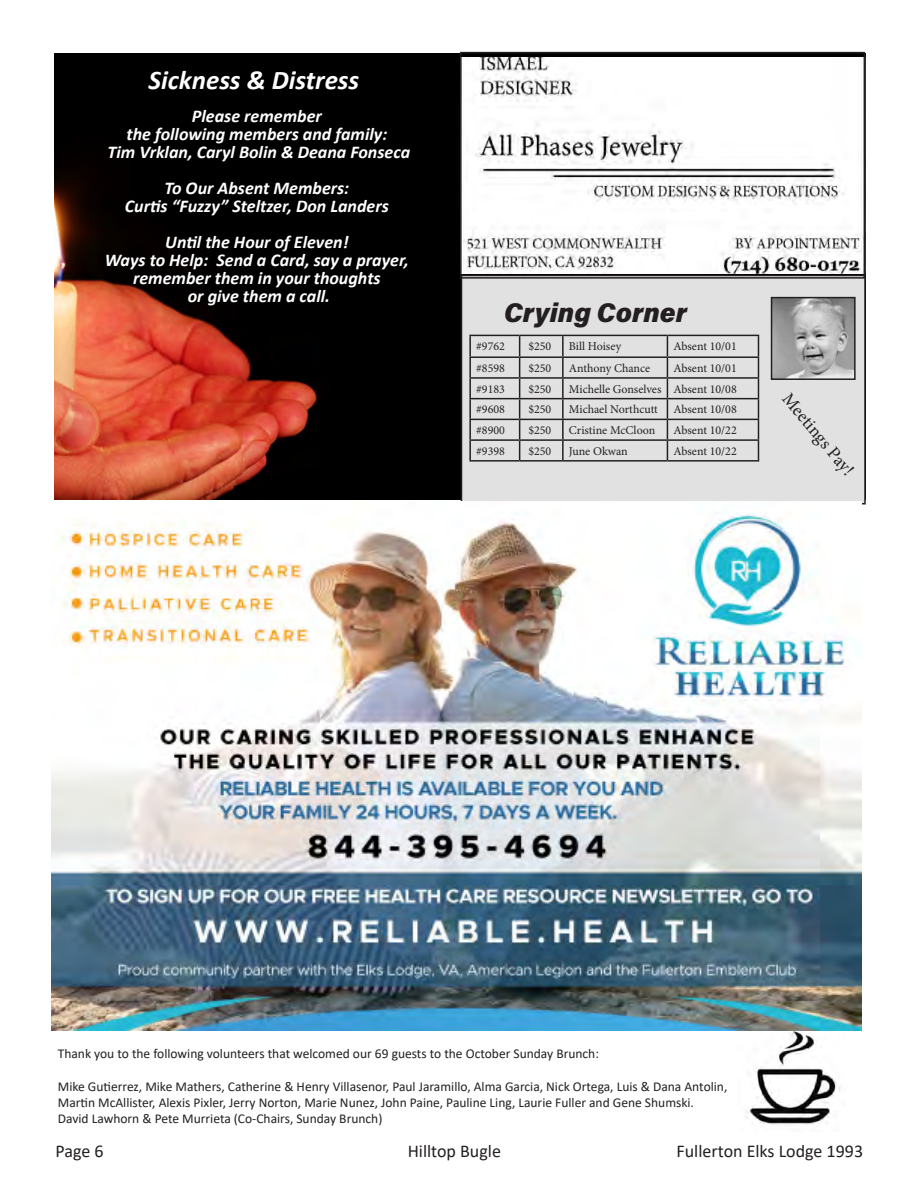
<style>
.page{position:relative;width:918px;height:1188px;background:#fff}
.page>*{position:absolute;margin:0;border:0;box-sizing:border-box;transform-origin:0 0}
.t1{font:italic 700 27px "Calibri";color:#fff}
.t2{font:27px "Acumin Variable Concept";color:#231f20}
.t3{font:italic 700 18px/18px "Calibri";color:#fff;text-align:center}
.t4{font:18px "Calibri";color:#231f20}
.t5{font:18px "Minion Pro";color:#231f20}
.t6{font:13.5px/16.2px "Calibri";color:#231f20}
.t7{font:12px "Minion Pro";color:#231f20}
</style>
<div class="page">
<img style="left:54px;top:53px;width:808px;height:447px">
<img style="left:463px;top:57px;width:403px;height:216px">
<div style="left:461px;top:275px;width:404px;height:229px;background:#e1e1e1"></div>
<img style="left:774px;top:300px;width:79px;height:77px">
<div style="left:771px;top:297px;width:85px;height:83px;border:2px solid #231f20"></div>
<hr style="left:469px;top:335px;width:51px;height:1px;background:#231f20">
<hr style="left:469px;top:336px;width:2px;height:20px;background:#231f20">
<hr style="left:520px;top:335px;width:43px;height:1px;background:#231f20">
<hr style="left:563px;top:335px;width:104px;height:1px;background:#231f20">
<hr style="left:562px;top:336px;width:2px;height:20px;background:#231f20">
<hr style="left:667px;top:335px;width:92px;height:1px;background:#231f20">
<hr style="left:469px;top:356px;width:51px;height:2px;background:#231f20">
<hr style="left:520px;top:356px;width:43px;height:2px;background:#231f20">
<hr style="left:563px;top:356px;width:104px;height:2px;background:#231f20">
<hr style="left:667px;top:356px;width:92px;height:2px;background:#231f20">
<hr style="left:469px;top:377px;width:51px;height:2px;background:#231f20">
<svg style="left:469px;top:358px;width:2px;height:40px"></svg>
<hr style="left:520px;top:377px;width:43px;height:2px;background:#231f20">
<hr style="left:563px;top:377px;width:104px;height:2px;background:#231f20">
<svg style="left:562px;top:358px;width:2px;height:40px"></svg>
<hr style="left:667px;top:377px;width:92px;height:2px;background:#231f20">
<hr style="left:469px;top:398px;width:51px;height:1px;background:#231f20">
<hr style="left:469px;top:399px;width:2px;height:20px;background:#231f20">
<hr style="left:520px;top:398px;width:43px;height:1px;background:#231f20">
<hr style="left:563px;top:398px;width:104px;height:1px;background:#231f20">
<hr style="left:562px;top:399px;width:2px;height:20px;background:#231f20">
<hr style="left:667px;top:398px;width:92px;height:1px;background:#231f20">
<hr style="left:469px;top:419px;width:51px;height:1px;background:#231f20">
<hr style="left:520px;top:419px;width:43px;height:1px;background:#231f20">
<hr style="left:563px;top:419px;width:104px;height:1px;background:#231f20">
<hr style="left:667px;top:419px;width:92px;height:1px;background:#231f20">
<hr style="left:469px;top:439px;width:51px;height:2px;background:#231f20">
<svg style="left:469px;top:420px;width:2px;height:40px"></svg>
<hr style="left:520px;top:439px;width:43px;height:2px;background:#231f20">
<svg style="left:519px;top:336px;width:1px;height:124px"></svg>
<hr style="left:563px;top:439px;width:104px;height:2px;background:#231f20">
<svg style="left:562px;top:420px;width:2px;height:40px"></svg>
<hr style="left:667px;top:439px;width:92px;height:2px;background:#231f20">
<svg style="left:667px;top:336px;width:1px;height:124px"></svg>
<svg style="left:758px;top:336px;width:1px;height:124px"></svg>
<hr style="left:469px;top:460px;width:51px;height:2px;background:#231f20">
<hr style="left:520px;top:460px;width:43px;height:2px;background:#231f20">
<hr style="left:563px;top:460px;width:104px;height:2px;background:#231f20">
<hr style="left:667px;top:460px;width:92px;height:2px;background:#231f20">
<div style="left:460px;top:52px;width:405px;height:227px;border:2px solid #231f20"></div>
<img style="left:745px;top:1031px;width:96px;height:94px">
<img style="left:52px;top:501px;width:810px;height:530px">
<h1 class="t1" style="left:149px;top:61px;width:212px">Sickness &amp; Distress</h1>
<h2 class="t3" style="left:108px;top:107px;width:304px">Please remember<br>the following members and family:<br>Tim Vrklan, Caryl Bolin &amp; Deana Fonseca</h2>
<h2 class="t3" style="left:125px;top:179px;width:265px">To Our Absent Members:<br>Curtis “Fuzzy” Steltzer, Don Landers</h2>
<h2 class="t3" style="left:105px;top:233px;width:306px">Until the Hour of Eleven!<br>Ways to Help: Send a Card, say a prayer, remember them in your thoughts<br>or give them a call.</h2>
<h1 class="t2" style="left:504px;top:294px;width:185px">Crying Corner</h1>
<p class="t7" style="left:476px;top:338px;width:30px">#9762</p>
<p class="t7" style="left:528px;top:338px;width:25px">$250</p>
<p class="t7" style="left:569px;top:338px;width:54px">Bill Hoisey</p>
<p class="t7" style="left:673px;top:338px;width:65px">Absent 10/01</p>
<p class="t7" style="left:476px;top:360px;width:30px">#8598</p>
<p class="t7" style="left:528px;top:360px;width:25px">$250</p>
<p class="t7" style="left:569px;top:360px;width:83px">Anthony Chance</p>
<p class="t7" style="left:673px;top:360px;width:65px">Absent 10/01</p>
<p class="t7" style="left:476px;top:381px;width:30px">#9183</p>
<p class="t7" style="left:528px;top:381px;width:25px">$250</p>
<p class="t7" style="left:569px;top:381px;width:169px">Michelle Gonselves Absent 10/08</p>
<p class="t7" style="left:476px;top:402px;width:30px">#9608</p>
<p class="t7" style="left:528px;top:402px;width:25px">$250</p>
<p class="t7" style="left:569px;top:402px;width:91px">Michael Northcutt</p>
<p class="t7" style="left:673px;top:402px;width:65px">Absent 10/08</p>
<p class="t7" style="left:476px;top:422px;width:30px">#8900</p>
<p class="t7" style="left:528px;top:422px;width:25px">$250</p>
<p class="t7" style="left:569px;top:422px;width:88px">Cristine McCloon</p>
<p class="t7" style="left:673px;top:422px;width:65px">Absent 10/22</p>
<p class="t7" style="left:476px;top:443px;width:30px">#9398</p>
<p class="t7" style="left:528px;top:443px;width:25px">$250</p>
<p class="t7" style="left:569px;top:443px;width:61px">June Okwan</p>
<p class="t7" style="left:673px;top:443px;width:65px">Absent 10/22</p>
<h2 class="t5" style="left:795px;top:388px;width:102px;rotate:50deg">Meetings Pay!</h2>
<p class="t6" style="left:58px;top:1045px;width:543px">Thank you to the following volunteers that welcomed our 69 guests to the October Sunday Brunch:</p>
<p class="t6" style="left:58px;top:1078px;width:671px">Mike Gutierrez, Mike Mathers, Catherine &amp; Henry Villasenor, Paul Jaramillo, Alma Garcia, Nick Ortega, Luis &amp; Dana Antolin,<br>Martin McAllister, Alexis Pixler, Jerry Norton, Marie Nunez, John Paine, Pauline Ling, Laurie Fuller and Gene Shumski.<br>David Lawhorn &amp; Pete Murrieta (Co-Chairs, Sunday Brunch)</p>
<h2 class="t4" style="left:56px;top:1139px;width:50px">Page 6</h2>
<h2 class="t4" style="left:408px;top:1139px;width:95px">Hilltop Bugle</h2>
<h2 class="t4" style="left:677px;top:1139px;width:188px">Fullerton Elks Lodge 1993</h2>
</div>
